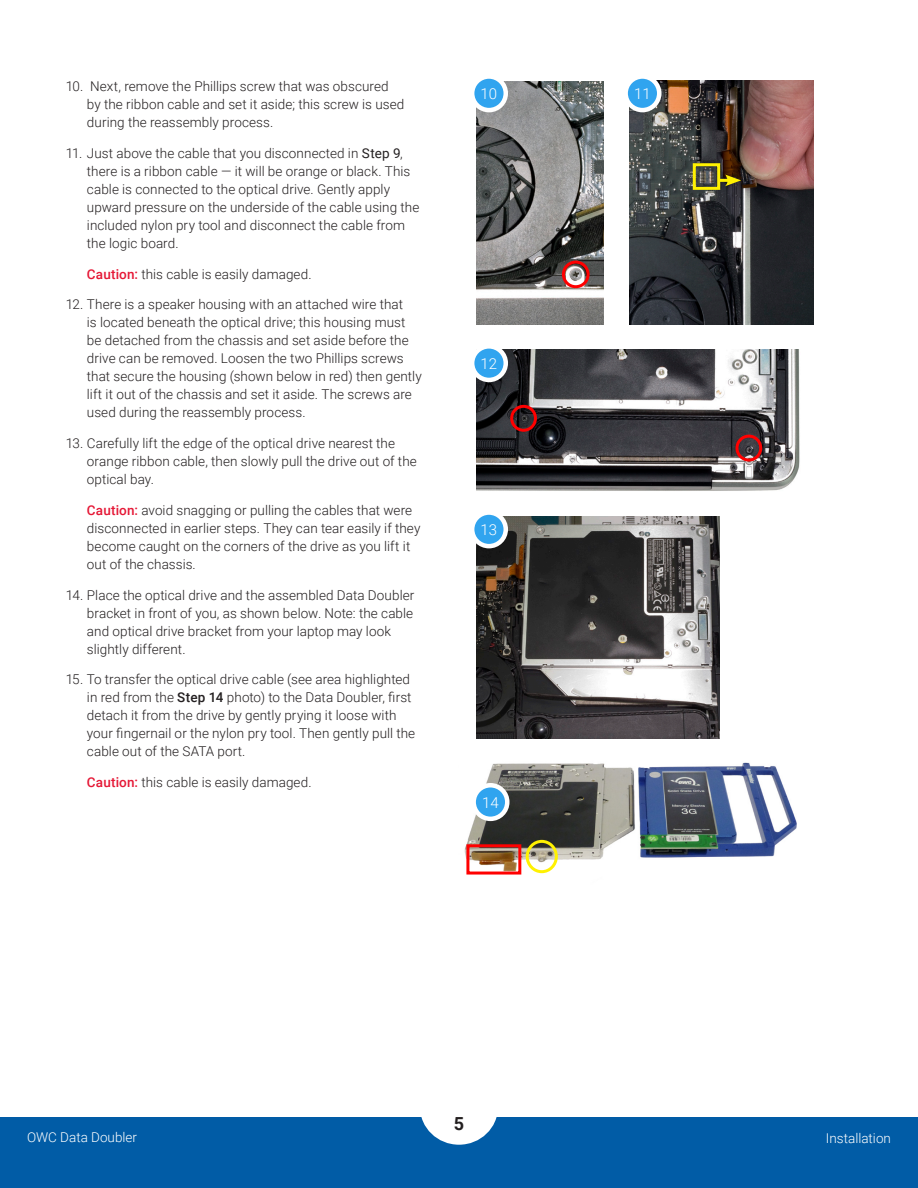
<style>
.page{position:relative;width:918px;height:1188px;background:#fff}
.page>*{position:absolute;margin:0;border:0;box-sizing:border-box;transform-origin:0 0}
.t1{font:700 18px "Roboto";color:#231f20}
.t2{font:300 15px "Roboto";color:#fff}
.Number_List{font:300 13.5px/18px "Roboto";letter-spacing:.005em;color:#231f20}
.t3{font:300 13.5px "Roboto";color:#fff}
.s1{font-weight:400}
.s2{font-weight:500;color:#e51836}
.s3{font-weight:500}
</style>
<div class="page">
<div style="left:0;top:1118px;width:918px;height:70px;background:#015ca6"></div>
<div style="left:420px;top:1069px;width:78px;height:76px;background:#fff;border-radius:50%"></div>
<img style="left:477px;top:81px;width:126px;height:243px">
<div style="left:562px;top:261px;width:28px;height:27px;border:3px solid #f00;border-radius:50%"></div>
<img style="left:476px;top:350px;width:324px;height:141px">
<div style="left:510px;top:405px;width:27px;height:27px;border:3px solid #f00;border-radius:50%"></div>
<div style="left:735px;top:435px;width:27px;height:27px;border:3px solid #f00;border-radius:50%"></div>
<img style="left:630px;top:81px;width:184px;height:243px">
<svg style="left:720px;top:175px;width:21px;height:11px"></svg>
<div style="left:693px;top:163px;width:27px;height:27px;border:3px solid #fff101"></div>
<img style="left:476px;top:516px;width:244px;height:223px">
<img style="left:464px;top:762px;width:333px;height:113px">
<div style="left:526px;top:840px;width:32px;height:33px;border:3px solid #fff101;border-radius:50%"></div>
<div style="left:466px;top:844px;width:55px;height:31px;border:3px solid #f00"></div>
<svg style="left:474px;top:785px;width:33px;height:34px"></svg>
<div style="left:471px;top:783px;width:39px;height:38px;border:4px solid #fff;border-radius:50%"></div>
<svg style="left:472px;top:513px;width:34px;height:33px"></svg>
<div style="left:470px;top:510px;width:38px;height:38px;border:4px solid #fff;border-radius:50%"></div>
<svg style="left:472px;top:346px;width:34px;height:34px"></svg>
<div style="left:470px;top:344px;width:38px;height:38px;border:4px solid #fff;border-radius:50%"></div>
<svg style="left:472px;top:77px;width:34px;height:33px"></svg>
<div style="left:470px;top:74px;width:38px;height:38px;border:4px solid #fff;border-radius:50%"></div>
<svg style="left:626px;top:77px;width:33px;height:33px"></svg>
<div style="left:623px;top:74px;width:38px;height:38px;border:4px solid #fff;border-radius:50%"></div>
<p class="Number_List" style="left:87px;top:77px;width:319px;text-indent:-21px">10. Next, remove the Phillips screw that was obscured by the ribbon cable and set it aside; this screw is used during the reassembly process.</p>
<p class="Number_List" style="left:87px;top:144px;width:334px;text-indent:-21px">11. Just above the cable that you disconnected in <span class="s1">Step 9</span>, there is a ribbon cable — it will be orange or black. This cable is connected to the optical drive. Gently apply upward pressure on the underside of the cable using the included nylon pry tool and disconnect the cable from the logic board.</p>
<p class="Number_List" style="left:87px;top:264px;width:226px"><span class="s2">Caution:</span> this cable is easily damaged.</p>
<p class="Number_List" style="left:87px;top:295px;width:336px;text-indent:-21px">12. There is a speaker housing with an attached wire that<br>is located beneath the optical drive; this housing must be detached from the chassis and set aside before the drive can be removed. Loosen the two Phillips screws that secure the housing (shown below in red) then gently lift it out of the chassis and set it aside. The screws are used during the reassembly process.</p>
<p class="Number_List" style="left:87px;top:434px;width:331px;text-indent:-21px">13. Carefully lift the edge of the optical drive nearest the orange ribbon cable, then slowly pull the drive out of the optical bay.</p>
<p class="Number_List" style="left:87px;top:501px;width:335px"><span class="s2">Caution:</span> avoid snagging or pulling the cables that were disconnected in earlier steps. They can tear easily if they become caught on the corners of the drive as you lift it out of the chassis.</p>
<p class="Number_List" style="left:87px;top:585px;width:329px;text-indent:-21px">14. Place the optical drive and the assembled Data Doubler bracket in front of you, as shown below. Note: the cable and optical drive bracket from your laptop may look slightly different.</p>
<p class="Number_List" style="left:87px;top:670px;width:330px;text-indent:-21px">15. To transfer the optical drive cable (see area highlighted in red from the <span class="s3">Step 14</span> photo) to the Data Doubler, first detach it from the drive by gently prying it loose with your fingernail or the nylon pry tool. Then gently pull the cable out of the SATA port.</p>
<p class="Number_List" style="left:87px;top:773px;width:226px"><span class="s2">Caution:</span> this cable is easily damaged.</p>
<p class="t2" style="left:481px;top:83px;width:18px">10</p>
<p class="t2" style="left:634px;top:83px;width:18px">11</p>
<p class="t2" style="left:481px;top:353px;width:18px">12</p>
<p class="t2" style="left:481px;top:519px;width:18px">13</p>
<p class="t2" style="left:482px;top:792px;width:18px">14</p>
<h1 class="t1" style="left:454px;top:1111px;width:12px">5</h1>
<p class="t3" style="left:27px;top:1128px;width:112px">OWC Data Doubler</p>
<p class="t3" style="left:826px;top:1128px;width:67px">Installation</p>
</div>
